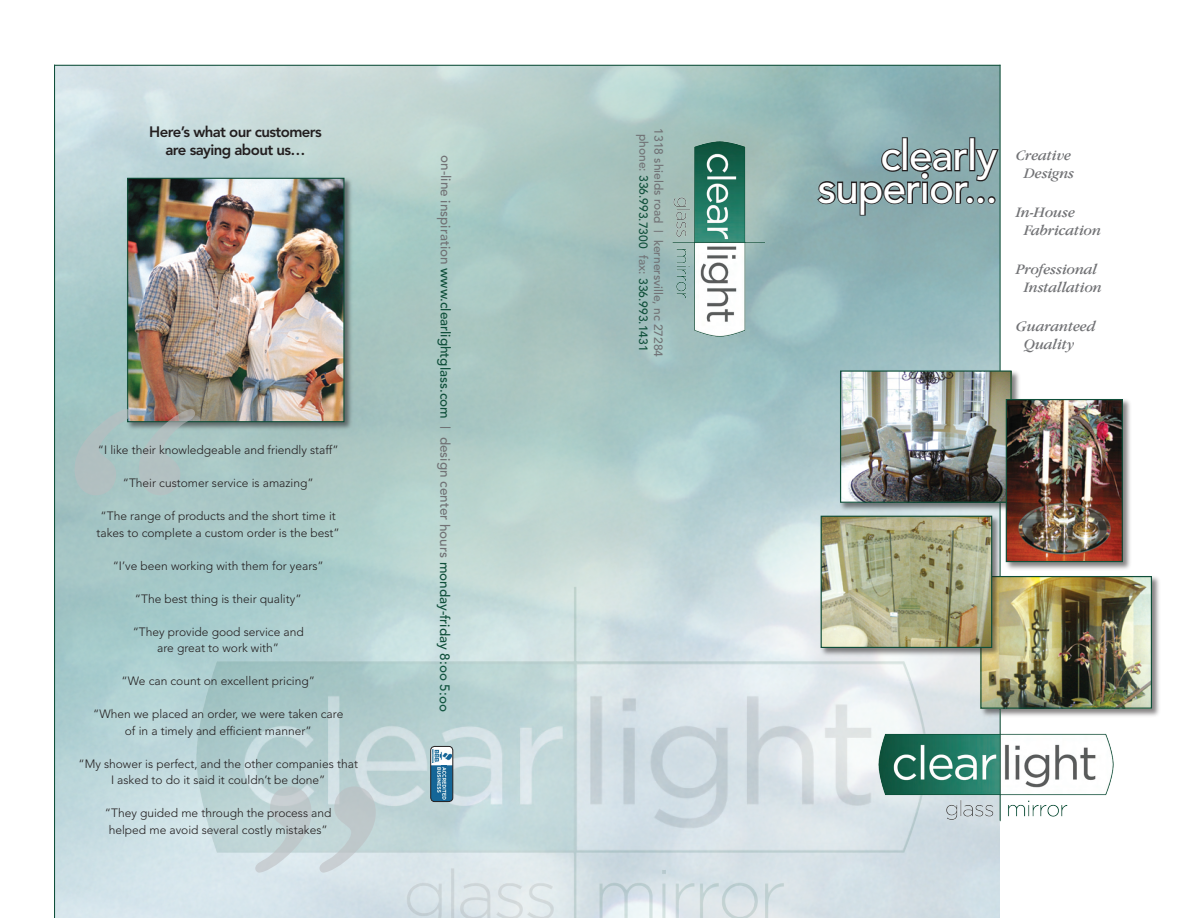
<style>
.page{position:relative;width:1188px;height:918px;background:#fff}
.page>*{position:absolute;margin:0;border:0;box-sizing:border-box;transform-origin:0 0}
.t1{font:italic 378px "Garamond IT Cby BT";color:#bcbdc0}
.t2{font:500 42px/32.4px "Avenir";letter-spacing:-.02em;color:#fff;text-align:right}
.t3{font:italic 15px/18px "Garamond IT Cby BT";letter-spacing:-.01em;color:#717275;text-align:center}
.t4{font:800 15px/18px "Avenir";letter-spacing:-.04em;color:#231f20;text-align:center}
.t5{font:500 13.5px "Avenir";color:#0f4f3a}
.t6{font:300 12px/16.5px "Avenir";color:#231f20;text-align:center}
.t7{font:500 12px/15px "Avenir";color:#717275;text-align:center}
.s1{color:#0f4f3a}
.s2{color:#717275}
</style>
<div class="page">
<img style="left:55px;top:66px;width:945px;height:852px">
<img style="left:671px;top:141px;width:95px;height:196px">
<img style="left:192px;top:582px;width:740px;height:336px">
<hr style="left:1000px;top:65px;width:1px;height:756px;background:#0f4f3a">
<hr style="left:54px;top:65px;width:946px;height:1px;background:#0f4f3a">
<hr style="left:54px;top:65px;width:1px;height:853px;background:#0f4f3a">
<div style="left:902px;top:137px;width:6px;height:34px;border:2px solid #231f20"></div>
<div style="left:969px;top:137px;width:6px;height:34px;border:2px solid #231f20"></div>
<svg style="left:816px;top:147px;width:184px;height:70px;background:#6f888a"></svg>
<div style="left:966px;top:196px;width:8px;height:8px;border:2px solid #231f20;border-radius:50%"></div>
<div style="left:977px;top:196px;width:8px;height:8px;border:2px solid #231f20;border-radius:50%"></div>
<div style="left:988px;top:196px;width:8px;height:8px;border:2px solid #231f20;border-radius:50%"></div>
<div style="left:431px;top:746px;width:22px;height:56px;background:#fff;border-radius:4px"></div>
<div style="left:431px;top:765px;width:22px;height:37px;background:#156697"></div>
<div style="left:430px;top:746px;width:23px;height:56px;border:1px solid #231f20;border-radius:4px"></div>
<img style="left:432px;top:750px;width:19px;height:13px">
<img style="left:442px;top:767px;width:5px;height:33px">
<img style="left:437px;top:767px;width:4px;height:26px">
<div style="left:126px;top:177px;width:228px;height:255px;background:#231f20;opacity:.55"></div>
<img style="left:129px;top:180px;width:214px;height:240px">
<div style="left:127px;top:178px;width:218px;height:244px;border:1px solid #0f4f3a"></div>
<div style="left:839px;top:369px;width:182px;height:143px;background:#231f20;opacity:.55"></div>
<img style="left:842px;top:373px;width:168px;height:128px">
<div style="left:840px;top:371px;width:172px;height:132px;border:1px solid #0f4f3a"></div>
<div style="left:979px;top:575px;width:183px;height:143px;background:#231f20;opacity:.55"></div>
<img style="left:982px;top:578px;width:168px;height:129px">
<div style="left:980px;top:576px;width:172px;height:133px;border:1px solid #0f4f3a"></div>
<div style="left:1004px;top:398px;width:128px;height:174px;background:#231f20;opacity:.55"></div>
<img style="left:1008px;top:401px;width:113px;height:159px">
<div style="left:1006px;top:399px;width:117px;height:163px;border:1px solid #0f4f3a"></div>
<div style="left:819px;top:514px;width:183px;height:144px;background:#231f20;opacity:.55"></div>
<img style="left:823px;top:518px;width:167px;height:128px">
<div style="left:821px;top:516px;width:171px;height:132px;border:1px solid #0f4f3a"></div>
<img style="left:878px;top:709px;width:236px;height:114px">
<p class="t4" style="left:149px;top:122px;width:174px">Here’s what our customers are saying about us…</p>
<h1 class="t1" style="left:37px;top:312px;width:156px">“</h1>
<p class="t6" style="left:98px;top:442px;width:242px">“I like their knowledgeable and friendly staff”</p>
<p class="t6" style="left:123px;top:475px;width:192px">“Their customer service is amazing”</p>
<p class="t6" style="left:97px;top:508px;width:245px">“The range of products and the short time it takes to complete a custom order is the best”</p>
<p class="t6" style="left:113px;top:557px;width:213px">“I’ve been working with them for years”</p>
<p class="t6" style="left:135px;top:590px;width:168px">“The best thing is their quality”</p>
<p class="t6" style="left:133px;top:623px;width:172px">“They provide good service and are great to work with”</p>
<p class="t6" style="left:122px;top:673px;width:195px">“We can count on excellent pricing”</p>
<p class="t6" style="left:93px;top:706px;width:252px">“When we placed an order, we were taken care of in a timely and efficient manner”</p>
<p class="t6" style="left:78px;top:755px;width:281px">“My shower is perfect, and the other companies that<br>I asked to do it said it couldn’t be done”</p>
<p class="t6" style="left:105px;top:805px;width:228px">“They guided me through the process and helped me avoid several costly mistakes”</p>
<h1 class="t1" style="left:414px;top:969px;width:156px;rotate:-180deg">“</h1>
<p class="t7" style="left:666px;top:128px;width:230px;rotate:90deg">1318 shields road | kernersville, nc 27284 phone: <span class="s1">336.993.7300</span> fax: <span class="s1">336.993.1431</span></p>
<h2 class="t2" style="left:818px;top:140px;width:181px">clearly superior...</h2>
<p class="t5" style="left:453px;top:155px;width:558px;rotate:90deg"><span class="s2">on-line inspiration</span> www.clearlightglass.com <span class="s2">| design center hours</span> monday-friday 8:oo 5:oo</p>
<p class="t3" style="left:1016px;top:146px;width:60px">Creative<br>Designs</p>
<p class="t3" style="left:1024px;top:203px;width:79px;text-align:left;text-indent:-8px">In-House<br>Fabrication</p>
<p class="t3" style="left:1016px;top:260px;width:87px">Professional<br>Installation</p>
<p class="t3" style="left:1024px;top:317px;width:73px;text-align:left;text-indent:-8px">Guaranteed<br>Quality</p>
</div>
